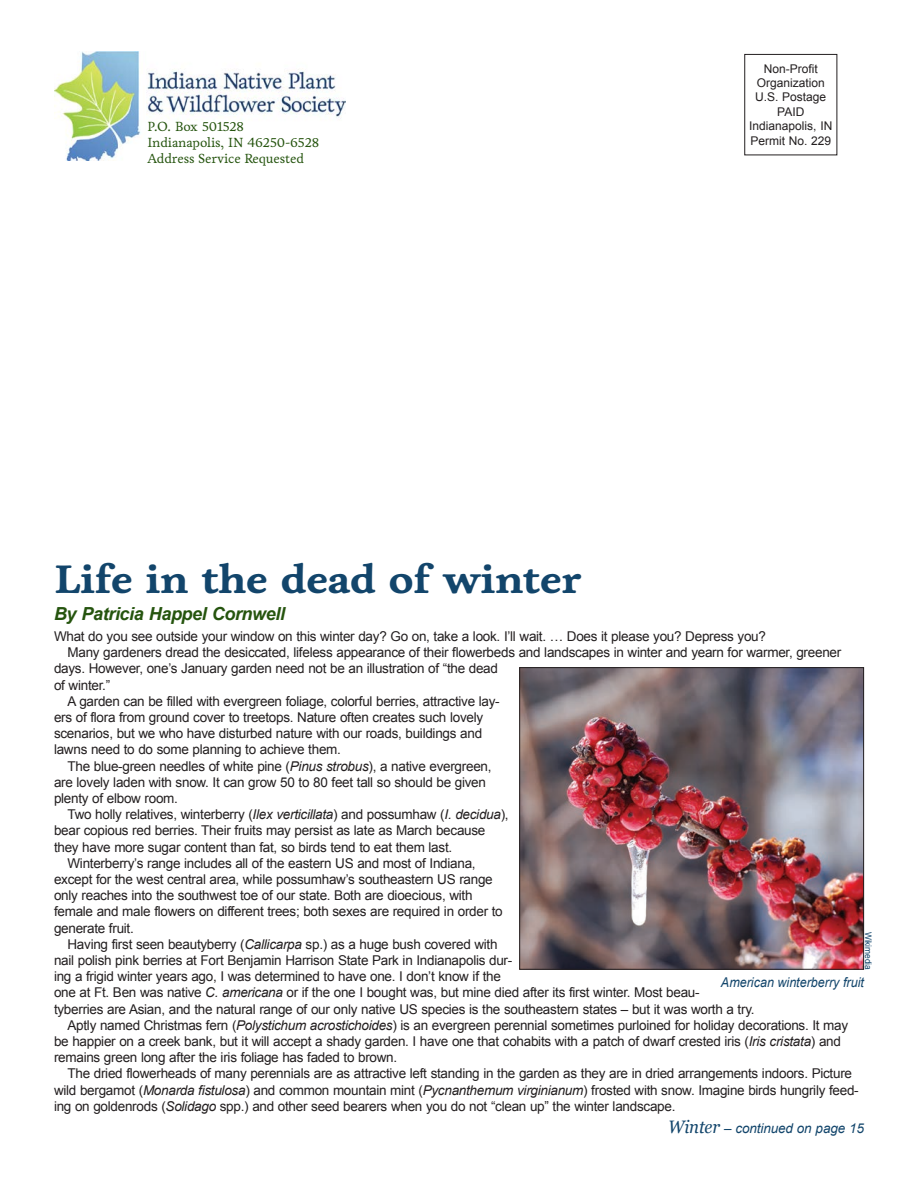
<style>
.page{position:relative;width:918px;height:1188px;background:#fff}
.page>*{position:absolute;margin:0;border:0;box-sizing:border-box;transform-origin:0 0}
._10_Story_Head_Blue{font:700 40.5px "Livory";letter-spacing:-.02em;color:#12456b;scale:1.08 1}
._31_By_Author_GR{font:italic 700 18px "Arial";letter-spacing:-.02em;color:#25540e}
._50_BodyBasic_BK{font:13.5px/16.2px "Arial";letter-spacing:-.02em;color:#231f20}
._40_Body1st_BK{font:13.5px "Arial";letter-spacing:-.02em;color:#231f20}
._21_Head_Below_Livor{font:13.5px "Livory";letter-spacing:-.01em;color:#25540e}
._52_Continued{font:italic 13.5px "Arial";letter-spacing:-.01em;color:#12456b}
._70_5_PhotoCaption_R{font:italic 13.5px "Arial";color:#12456b;scale:.93 1}
.t1{font:12px/14.4px "Arial";color:#231f20;text-align:center}
._71__Photo_credit{font:9px "Arial";letter-spacing:-.01em;color:#12456b;scale:.93 1}
.s1{font-style:italic}
.s2{font-family:"Georgia";font-size:18px}
</style>
<div class="page">
<img style="left:54px;top:51px;width:292px;height:110px">
<div style="left:744px;top:54px;width:93px;height:101px;border:1px solid #231f20"></div>
<img style="left:521px;top:669px;width:341px;height:299px">
<div style="left:519px;top:667px;width:345px;height:303px;border:1px solid #231f20"></div>
<p class="_21_Head_Below_Livor" style="left:147px;top:118px;width:98px">P.O. Box 501528</p>
<p class="_21_Head_Below_Livor" style="left:147px;top:134px;width:173px">Indianapolis, IN 46250-6528</p>
<p class="_21_Head_Below_Livor" style="left:147px;top:151px;width:158px">Address Service Requested</p>
<p class="t1" style="left:749px;top:61px;width:85px">Non-Profit<br>Organization<br>U.S. Postage<br>PAID<br>Indianapolis, IN<br>Permit No. 229</p>
<p class="_10_Story_Head_Blue" style="left:54px;top:556px;width:490px">Life in the dead of winter</p>
<p class="_31_By_Author_GR" style="left:54px;top:602px;width:233px">By Patricia Happel Cornwell</p>
<p class="_40_Body1st_BK" style="left:54px;top:627px;width:714px">What do you see outside your window on this winter day? Go on, take a look. I’ll wait. … Does it please you? Depress you?</p>
<p class="_50_BodyBasic_BK" style="left:54px;top:644px;width:789px;text-indent:14px">Many gardeners dread the desiccated, lifeless appearance of their flowerbeds and landscapes in winter and yearn for warmer, greener days. However, one’s January garden need not be an illustration of “the dead<br>of winter.”</p>
<p class="_50_BodyBasic_BK" style="left:54px;top:693px;width:447px;text-indent:14px">A garden can be filled with evergreen foliage, colorful berries, attractive lay&shy;ers of flora from ground cover to treetops. Nature often creates such lovely scenarios, but we who have disturbed nature with our roads, buildings and lawns need to do some planning to achieve them.</p>
<p class="_50_BodyBasic_BK" style="left:54px;top:758px;width:439px;text-indent:14px">The blue-green needles of white pine (<span class="s1">Pinus strobus</span>), a native evergreen, are lovely laden with snow. It can grow 50 to 80 feet tall so should be given plenty of elbow room.</p>
<p class="_50_BodyBasic_BK" style="left:54px;top:806px;width:456px;text-indent:14px">Two holly relatives, winterberry (<span class="s1">Ilex verticillata</span>) and possumhaw (<span class="s1">I. decidua</span>), bear copious red berries. Their fruits may persist as late as March because they have more sugar content than fat, so birds tend to eat them last.</p>
<p class="_50_BodyBasic_BK" style="left:54px;top:855px;width:450px;text-indent:14px">Winterberry’s range includes all of the eastern US and most of Indiana, except for the west central area, while possumhaw’s southeastern US range only reaches into the southwest toe of our state. Both are dioecious, with female and male flowers on different trees; both sexes are required in order to generate fruit.</p>
<p class="_50_BodyBasic_BK" style="left:54px;top:936px;width:702px;text-indent:14px">Having first seen beautyberry (<span class="s1">Callicarpa</span> sp.) as a huge bush covered with<br>nail polish pink berries at Fort Benjamin Harrison State Park in Indianapolis dur-<br>ing a frigid winter years ago, I was determined to have one. I don’t know if the<br>one at Ft. Ben was native <span class="s1">C. americana</span> or if the one I bought was, but mine died after its first winter. Most beau-<br>tyberries are Asian, and the natural range of our only native US species is the southeastern states – but it was worth a try.</p>
<p class="_50_BodyBasic_BK" style="left:54px;top:1017px;width:796px;text-indent:14px">Aptly named Christmas fern (<span class="s1">Polystichum acrostichoides</span>) is an evergreen perennial sometimes purloined for holiday decorations. It may be happier on a creek bank, but it will accept a shady garden. I have one that cohabits with a patch of dwarf crested iris (<span class="s1">Iris cristata</span>) and remains green long after the iris foliage has faded to brown.</p>
<p class="_50_BodyBasic_BK" style="left:54px;top:1066px;width:806px;text-indent:14px">The dried flowerheads of many perennials are as attractive left standing in the garden as they are in dried arrangements indoors. Picture wild bergamot (<span class="s1">Monarda fistulosa</span>) and common mountain mint (<span class="s1">Pycnanthemum virginianum</span>) frosted with snow. Imagine birds hungrily feed&shy;ing on goldenrods (<span class="s1">Solidago</span> spp.) and other seed bearers when you do not “clean up” the winter landscape.</p>
<p class="_71__Photo_credit" style="left:874px;top:932px;width:42px;rotate:90deg">Wikimedia</p>
<p class="_70_5_PhotoCaption_R" style="left:721px;top:974px;width:155px">American winterberry fruit</p>
<p class="_52_Continued" style="left:668px;top:1119px;width:197px"><span class="s2">Winter</span> – continued on page 15</p>
</div>
